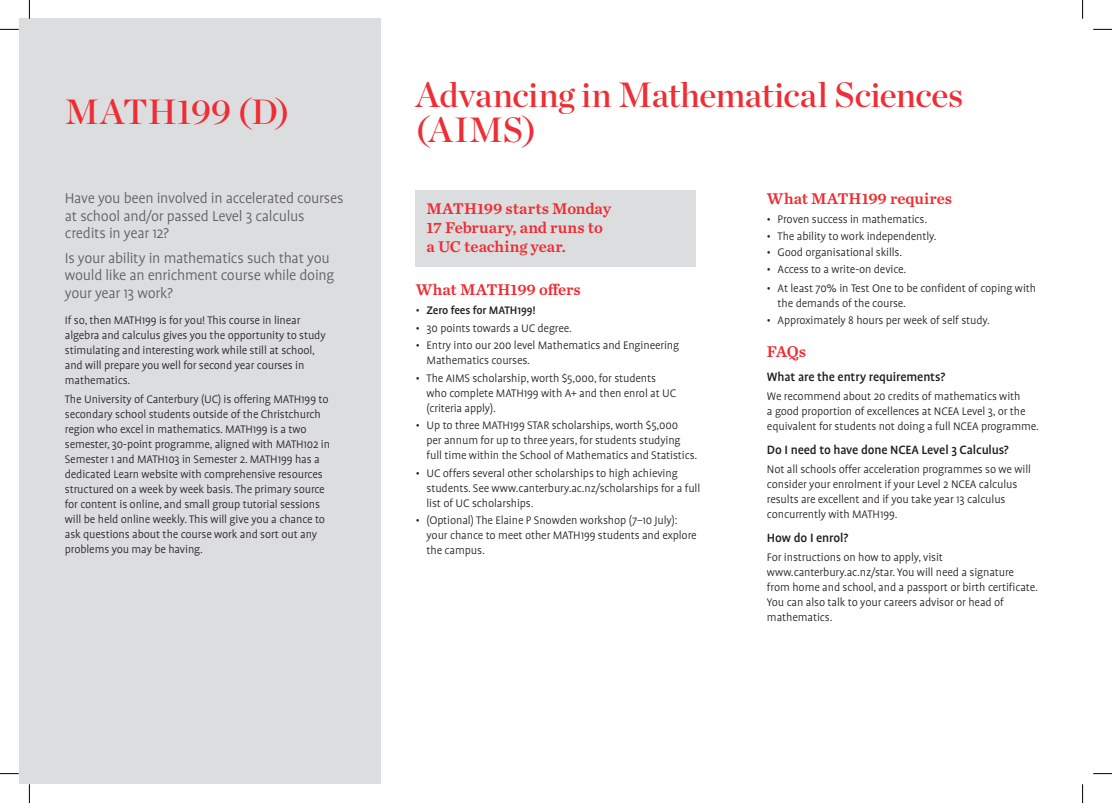
<style>
.page{position:relative;width:1112px;height:803px;background:#fff}
.page>*{position:absolute;margin:0;border:0;box-sizing:border-box;transform-origin:0 0}
.t1{font:35px/35px "Chronicle Display Semi";letter-spacing:-.005em;color:#ee2d34}
.t2{font:300 16.25px/17.5px "Profile Pro";letter-spacing:-.02em;color:#5f5f62}
.t3{font:16.25px/18.8px "Chronicle Text G4 Semi";color:#ee2d34}
.t4{font:500 13.75px "Profile Pro";letter-spacing:-.01em;color:#231f20}
.t5{font:300 12.5px/15px "Profile Pro";letter-spacing:-.01em;color:#231f20}
.t6{font:500 12.5px "Profile Pro";letter-spacing:-.01em;color:#231f20}
.s1{font-weight:300}
</style>
<div class="page">
<div style="left:19px;top:19px;width:361px;height:765px;background:#dcdddf"></div>
<div style="left:416px;top:191px;width:280px;height:76px;background:#dcdddf"></div>
<svg style="left:0;top:29px;width:19px;height:1px"></svg>
<svg style="left:1093px;top:29px;width:18px;height:1px"></svg>
<svg style="left:0;top:773px;width:19px;height:1px"></svg>
<svg style="left:1093px;top:773px;width:18px;height:1px"></svg>
<svg style="left:29px;top:0;width:1px;height:19px"></svg>
<svg style="left:29px;top:784px;width:1px;height:19px"></svg>
<svg style="left:1082px;top:0;width:1px;height:19px"></svg>
<svg style="left:1082px;top:784px;width:1px;height:19px"></svg>
<h1 class="t1" style="left:65px;top:92px;width:226px">MATH199 (D)</h1>
<h2 class="t2" style="left:65px;top:190px;width:280px">Have you been involved in accelerated courses at school and/or passed Level 3 calculus credits in year 12?</h2>
<h2 class="t2" style="left:65px;top:250px;width:271px">Is your ability in mathematics such that you would like an enrichment course while doing your year 13 work?</h2>
<p class="t5" style="left:65px;top:313px;width:262px">If so, then MATH199 is for you! This course in linear algebra and calculus gives you the opportunity to study stimulating and interesting work while still at school, and will prepare you well for second year courses in mathematics.</p>
<p class="t5" style="left:65px;top:392px;width:267px">The University of Canterbury (UC) is offering MATH199 to secondary school students outside of the Christchurch region who excel in mathematics. MATH199 is a two semester, 30-point programme, aligned with MATH102 in Semester 1 and MATH103 in Semester 2. MATH199 has a dedicated Learn website with comprehensive resources structured on a week by week basis. The primary source for content is online, and small group tutorial sessions will be held online weekly. This will give you a chance to ask questions about the course work and sort out any problems you may be having.</p>
<h1 class="t1" style="left:416px;top:74px;width:548px">Advancing in Mathematical Sciences (AIMS)</h1>
<h2 class="t3" style="left:426px;top:198px;width:186px">MATH199 starts Monday<br>17 February, and runs to a UC teaching year.</h2>
<h2 class="t3" style="left:416px;top:279px;width:166px">What MATH199 offers</h2>
<p class="t6" style="left:416px;top:303px;width:121px"><span class="s1">•</span> Zero fees for MATH199!</p>
<p class="t5" style="left:416px;top:321px;width:157px">• 30 points towards a UC degree.</p>
<p class="t5" style="left:426px;top:338px;width:254px;text-indent:-11px">• Entry into our 200 level Mathematics and Engineering<br>Mathematics courses.</p>
<p class="t5" style="left:426px;top:371px;width:251px;text-indent:-11px">• The AIMS scholarship, worth $5,000, for students who complete MATH199 with A+ and then enrol at UC (criteria apply).</p>
<p class="t5" style="left:426px;top:418px;width:272px;text-indent:-11px">• Up to three MATH199 STAR scholarships, worth $5,000<br>per annum for up to three years, for students studying full time within the School of Mathematics and Statistics.</p>
<p class="t5" style="left:426px;top:466px;width:275px;text-indent:-11px">• UC offers several other scholarships to high achieving students. See www.canterbury.ac.nz/scholarships for a full list of UC scholarships.</p>
<p class="t5" style="left:426px;top:513px;width:271px;text-indent:-11px">• (Optional) The Elaine P Snowden workshop (7–10 July): your chance to meet other MATH199 students and explore the campus.</p>
<h2 class="t3" style="left:766px;top:188px;width:186px">What MATH199 requires</h2>
<p class="t5" style="left:766px;top:212px;width:162px">• Proven success in mathematics.</p>
<p class="t5" style="left:766px;top:229px;width:171px">• The ability to work independently.</p>
<p class="t5" style="left:766px;top:246px;width:137px">• Good organisational skills.</p>
<p class="t5" style="left:766px;top:262px;width:141px">• Access to a write-on device.</p>
<p class="t5" style="left:777px;top:282px;width:260px;text-indent:-11px">• At least 70% in Test One to be confident of coping with the demands of the course.</p>
<p class="t5" style="left:766px;top:313px;width:224px">• Approximately 8 hours per week of self study.</p>
<h2 class="t3" style="left:766px;top:341px;width:41px">FAQs</h2>
<p class="t4" style="left:766px;top:369px;width:180px">What are the entry requirements?</p>
<p class="t5" style="left:766px;top:389px;width:273px">We recommend about 20 credits of mathematics with<br>a good proportion of excellences at NCEA Level 3, or the equivalent for students not doing a full NCEA programme.</p>
<p class="t4" style="left:766px;top:442px;width:243px">Do I need to have done NCEA Level 3 Calculus?</p>
<p class="t5" style="left:766px;top:462px;width:265px">Not all schools offer acceleration programmes so we will consider your enrolment if your Level 2 NCEA calculus results are excellent and if you take year 13 calculus concurrently with MATH199.</p>
<p class="t4" style="left:766px;top:530px;width:83px">How do I enrol?</p>
<p class="t5" style="left:766px;top:550px;width:272px">For instructions on how to apply, visit www.canterbury.ac.nz/star. You will need a signature from home and school, and a passport or birth certificate.<br>You can also talk to your careers advisor or head of mathematics.</p>
</div>
